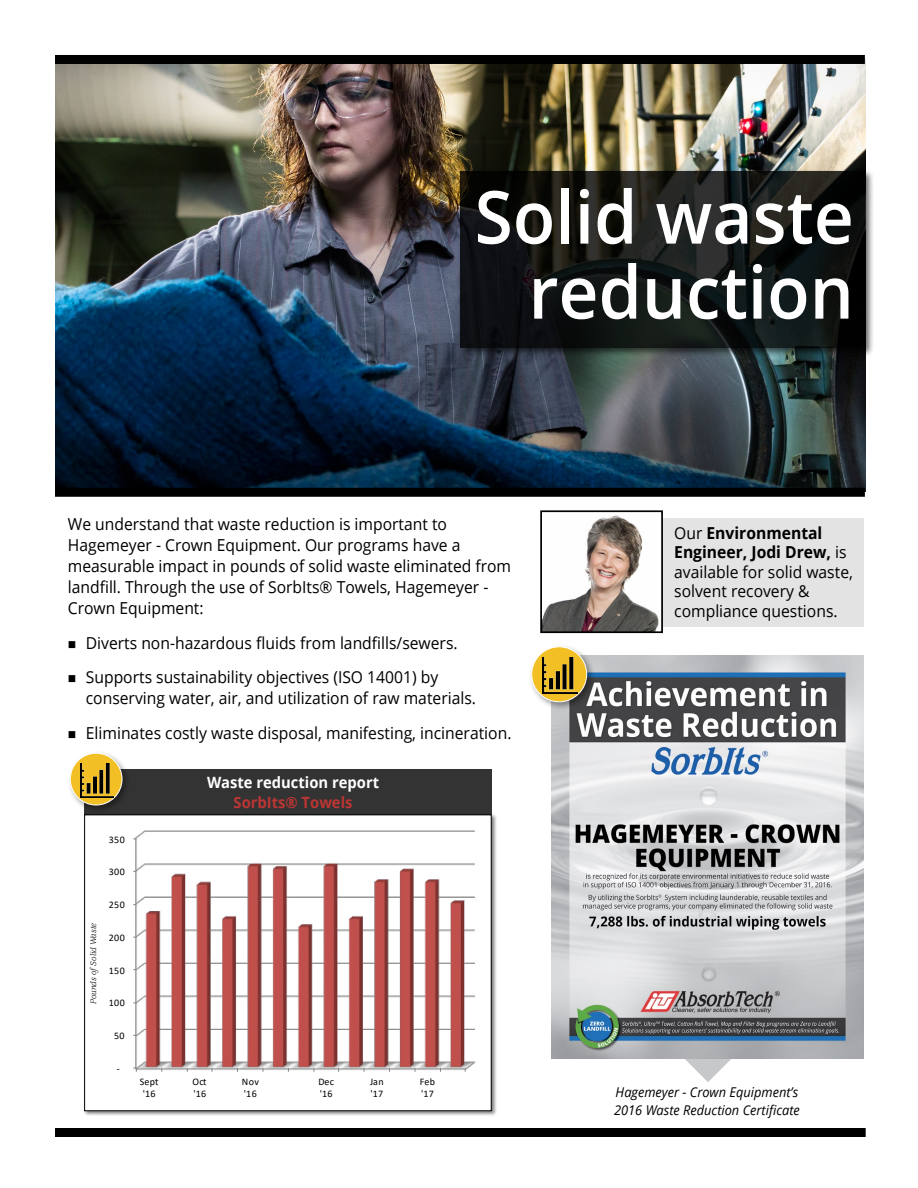
<style>
.page{position:relative;width:918px;height:1188px;background:#fff}
.page>*{position:absolute;margin:0;border:0;box-sizing:border-box;transform-origin:0 0}
.t1{font:600 73.2px/75px "Open Sans";color:#fff;text-align:right;scale:.95 1}
.t2{font:16.5px/21px "Open Sans";color:#000;scale:.95 1}
.t3{font:700 15.6px "Open Sans";color:#fff;scale:.95 1}
.t4{font:700 15.6px "Open Sans";color:#bc3633;scale:.95 1}
.t5{font:italic 13.5px/18px "Open Sans";color:#000;scale:.95 1}
.t6{font:10.05px/12.6px "Calibri";letter-spacing:.03em;color:#000}
.t7{font:italic 8.85px "Usherwood Std";color:#000}
.s1{font-weight:700}
</style>
<div class="page">
<img style="left:55px;top:64px;width:810px;height:424px">
<div style="left:55px;top:55px;width:810px;height:9px;background:#000"></div>
<div style="left:55px;top:488px;width:810px;height:9px;background:#000"></div>
<div style="left:458px;top:169px;width:417px;height:188px;background:#000;opacity:.75"></div>
<svg style="left:460px;top:171px;width:405px;height:176px;background:#131615"></svg>
<div style="left:55px;top:1128px;width:811px;height:9px;background:#000"></div>
<svg style="left:663px;top:1058px;width:90px;height:24px"></svg>
<img style="left:551px;top:656px;width:313px;height:402px">
<div style="left:529px;top:643px;width:67px;height:68px;background:#000;opacity:.4"></div>
<div style="left:532px;top:647px;width:55px;height:55px;background:#f2c025;border-radius:50%"></div>
<div style="left:531px;top:647px;width:56px;height:55px;border:1px solid #fff;border-radius:50%"></div>
<img style="left:542px;top:658px;width:36px;height:36px">
<div style="left:550px;top:518px;width:314px;height:108px;background:#e3e3e4"></div>
<img style="left:543px;top:515px;width:117px;height:115px">
<div style="left:540px;top:510px;width:123px;height:123px;border:2px solid #000"></div>
<div style="left:83px;top:813px;width:414px;height:303px;background:#000;opacity:.5"></div>
<div style="left:85px;top:815px;width:406px;height:296px;background:#fff"></div>
<div style="left:84px;top:815px;width:408px;height:296px;border:1px solid #000"></div>
<div style="left:84px;top:769px;width:408px;height:46px;background:#333"></div>
<div style="left:67px;top:751px;width:64px;height:63px;background:#000;opacity:.4"></div>
<svg style="left:70px;top:753px;width:52px;height:52px"></svg>
<div style="left:70px;top:753px;width:52px;height:52px;border:1px solid #fff;border-radius:50%"></div>
<img style="left:80px;top:764px;width:34px;height:33px">
<svg style="left:133px;top:830px;width:342px;height:242px"></svg>
<h1 class="t1" style="left:475px;top:178px;width:401px">Solid waste reduction</h1>
<p class="t2" style="left:68px;top:513px;width:468px">We understand that waste reduction is important to Hagemeyer - Crown Equipment. Our programs have a measurable impact in pounds of solid waste eliminated from landfill. Through the use of SorbIts® Towels, Hagemeyer - Crown Equipment:</p>
<p class="t2" style="left:86px;top:625px;width:393px;line-height:34.5px">Diverts non-hazardous fluids from landfills/sewers.<br>Supports sustainability objectives (ISO 14001) by</p>
<p class="t2" style="left:86px;top:681px;width:450px;line-height:34.5px">conserving water, air, and utilization of raw materials.<br>Eliminates costly waste disposal, manifesting, incineration.</p>
<p class="t7" style="left:89px;top:1004px;width:83px;rotate:-90deg">Pounds ofSolid Waste</p>
<p class="t6" style="left:109px;top:833px;width:17px">350</p>
<p class="t6" style="left:109px;top:865px;width:17px">300</p>
<p class="t6" style="left:109px;top:898px;width:17px">250</p>
<p class="t6" style="left:109px;top:931px;width:17px">200</p>
<p class="t6" style="left:109px;top:964px;width:17px">150</p>
<p class="t6" style="left:109px;top:996px;width:17px">100</p>
<p class="t6" style="left:114px;top:1029px;width:12px">50</p>
<p class="t6" style="left:117px;top:1062px;width:5px">-</p>
<p class="t3" style="left:207px;top:771px;width:183px">Waste reduction report</p>
<p class="t4" style="left:234px;top:791px;width:127px">SorbIts® Towels</p>
<p class="t6" style="left:140px;top:1075px;width:20px">Sept '16</p>
<p class="t6" style="left:192px;top:1075px;width:16px">Oct '16</p>
<p class="t6" style="left:242px;top:1075px;width:18px">Nov '16</p>
<p class="t6" style="left:318px;top:1075px;width:17px">Dec '16</p>
<p class="t6" style="left:370px;top:1075px;width:15px">Jan '17</p>
<p class="t6" style="left:420px;top:1075px;width:17px">Feb '17</p>
<p class="t2" style="left:674px;top:522px;width:190px;line-height:19.5px">Our <span class="s1">Environmental<br>Engineer, Jodi Drew,</span> is available for solid waste, solvent recovery &amp; compliance questions.</p>
<p class="t5" style="left:614px;top:1083px;width:197px">Hagemeyer - Crown Equipment’s<br>2016 Waste Reduction Certificate</p>
</div>
